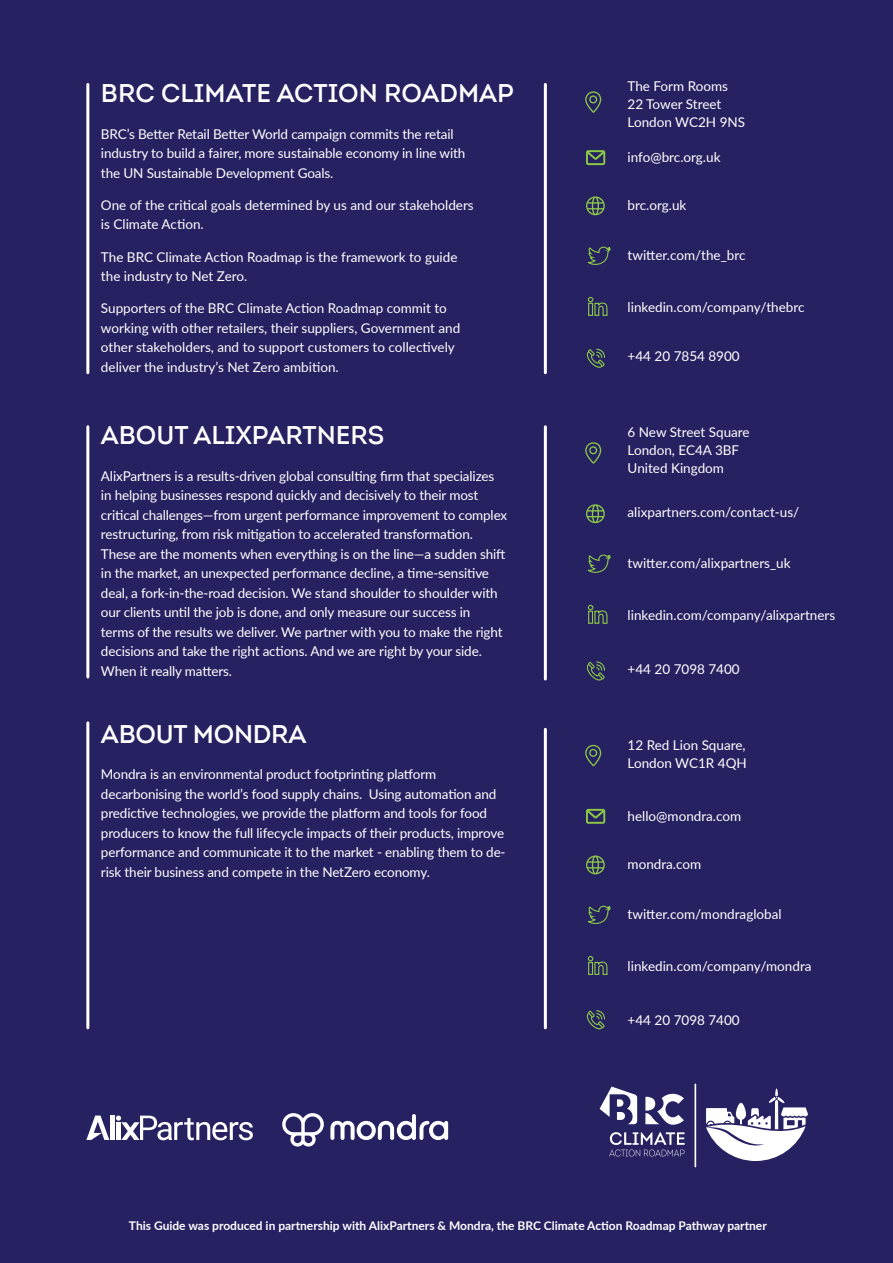
<style>
.page{position:relative;width:893px;height:1263px;background:#262262}
.page>*{position:absolute;margin:0;border:0;box-sizing:border-box;transform-origin:0 0}
.t1{font:25.5px "Intro Semi Bold Caps";color:#fff}
.t2{font:13.5px/19.5px "Lato";letter-spacing:-.01em;color:#fff}
.t3{font:700 12px "Lato";color:#fff}
</style>
<div class="page">
<hr style="left:694px;top:1083px;width:2px;height:84px;background:#fff">
<svg style="left:609px;top:1132px;width:76px;height:24px"></svg>
<svg style="left:645px;top:1094px;width:39px;height:31px"></svg>
<svg style="left:600px;top:1086px;width:37px;height:38px"></svg>
<svg style="left:706px;top:1088px;width:102px;height:73px"></svg>
<hr style="left:86px;top:84px;width:3px;height:289px;background:#fff">
<hr style="left:86px;top:427px;width:3px;height:250px;background:#fff">
<hr style="left:86px;top:723px;width:3px;height:305px;background:#fff">
<svg style="left:587px;top:349px;width:18px;height:19px"></svg>
<svg style="left:587px;top:661px;width:18px;height:19px"></svg>
<svg style="left:587px;top:1010px;width:18px;height:19px"></svg>
<svg style="left:585px;top:91px;width:16px;height:22px"></svg>
<svg style="left:585px;top:442px;width:16px;height:22px"></svg>
<svg style="left:585px;top:745px;width:16px;height:21px"></svg>
<svg style="left:586px;top:150px;width:19px;height:15px"></svg>
<svg style="left:586px;top:809px;width:19px;height:15px"></svg>
<hr style="left:544px;top:84px;width:3px;height:289px;background:#fff">
<hr style="left:544px;top:427px;width:3px;height:252px;background:#fff">
<hr style="left:544px;top:729px;width:3px;height:299px;background:#fff">
<svg style="left:586px;top:196px;width:19px;height:19px"></svg>
<svg style="left:587px;top:297px;width:21px;height:19px"></svg>
<svg style="left:587px;top:246px;width:24px;height:19px"></svg>
<svg style="left:586px;top:504px;width:19px;height:19px"></svg>
<svg style="left:586px;top:855px;width:19px;height:19px"></svg>
<svg style="left:587px;top:604px;width:21px;height:20px"></svg>
<svg style="left:587px;top:956px;width:21px;height:19px"></svg>
<svg style="left:587px;top:554px;width:24px;height:19px"></svg>
<svg style="left:587px;top:905px;width:24px;height:19px"></svg>
<svg style="left:116px;top:1115px;width:137px;height:25px"></svg>
<hr style="left:110px;top:1115px;width:4px;height:25px;background:#fff">
<div style="left:116px;top:1122px;width:5px;height:18px;background:#fff"></div>
<svg style="left:86px;top:1115px;width:23px;height:25px"></svg>
<svg style="left:330px;top:1114px;width:118px;height:26px"></svg>
<svg style="left:282px;top:1113px;width:42px;height:33px"></svg>
<h1 class="t1" style="left:101px;top:77px;width:414px">BRC CLIMATE ACTION ROADMAP</h1>
<p class="t2" style="left:101px;top:123px;width:366px">BRC’s Better Retail Better World campaign commits the retail industry to build a fairer, more sustainable economy in line with the UN Sustainable Development Goals.</p>
<p class="t2" style="left:101px;top:195px;width:374px">One of the critical goals determined by us and our stakeholders is Climate Action.</p>
<p class="t2" style="left:101px;top:246px;width:358px">The BRC Climate Action Roadmap is the framework to guide the industry to Net Zero.</p>
<p class="t2" style="left:101px;top:298px;width:361px">Supporters of the BRC Climate Action Roadmap commit to working with other retailers, their suppliers, Government and other stakeholders, and to support customers to collectively deliver the industry’s Net Zero ambition.</p>
<h1 class="t1" style="left:101px;top:419px;width:285px">ABOUT ALIXPARTNERS</h1>
<p class="t2" style="left:101px;top:466px;width:408px">AlixPartners is a results-driven global consulting firm that specializes in helping businesses respond quickly and decisively to their most critical challenges—from urgent performance improvement to complex restructuring, from risk mitigation to accelerated transformation.<br>These are the moments when everything is on the line—a sudden shift in the market, an unexpected performance decline, a time-sensitive deal, a fork-in-the-road decision. We stand shoulder to shoulder with our clients until the job is done, and only measure our success in<br>terms of the results we deliver. We partner with you to make the right decisions and take the right actions. And we are right by your side.<br>When it really matters.</p>
<h1 class="t1" style="left:101px;top:718px;width:207px">ABOUT MONDRA</h1>
<p class="t2" style="left:101px;top:764px;width:406px">Mondra is an environmental product footprinting platform decarbonising the world’s food supply chains. Using automation and predictive technologies, we provide the platform and tools for food producers to know the full lifecycle impacts of their products, improve performance and communicate it to the market - enabling them to de&shy;risk their business and compete in the NetZero economy.</p>
<p class="t2" style="left:628px;top:76px;width:119px;line-height:18px">The Form Rooms<br>22 Tower Street<br>London WC2H 9NS</p>
<p class="t2" style="left:628px;top:147px;width:94px">info@brc.org.uk</p>
<p class="t2" style="left:628px;top:195px;width:60px">brc.org.uk</p>
<p class="t2" style="left:628px;top:245px;width:119px">twitter.com/the_brc</p>
<p class="t2" style="left:628px;top:297px;width:178px">linkedin.com/company/thebrc</p>
<p class="t2" style="left:628px;top:346px;width:114px">+44 20 7854 8900</p>
<p class="t2" style="left:628px;top:422px;width:124px;line-height:18px">6 New Street Square<br>London, EC4A 3BF<br>United Kingdom</p>
<p class="t2" style="left:628px;top:502px;width:173px">alixpartners.com/contact-us/</p>
<p class="t2" style="left:628px;top:553px;width:165px">twitter.com/alixpartners_uk</p>
<p class="t2" style="left:628px;top:604px;width:209px">linkedin.com/company/alixpartners</p>
<p class="t2" style="left:628px;top:659px;width:114px">+44 20 7098 7400</p>
<p class="t2" style="left:628px;top:735px;width:121px;line-height:18px">12 Red Lion Square,<br>London WC1R 4QH</p>
<p class="t2" style="left:628px;top:805px;width:115px">hello@mondra.com</p>
<p class="t2" style="left:628px;top:854px;width:75px">mondra.com</p>
<p class="t2" style="left:628px;top:904px;width:156px">twitter.com/mondraglobal</p>
<p class="t2" style="left:628px;top:956px;width:185px">linkedin.com/company/mondra</p>
<p class="t2" style="left:628px;top:1010px;width:114px">+44 20 7098 7400</p>
<p class="t3" style="left:129px;top:1217px;width:639px">This Guide was produced in partnership with AlixPartners &amp; Mondra, the BRC Climate Action Roadmap Pathway partner</p>
</div>
